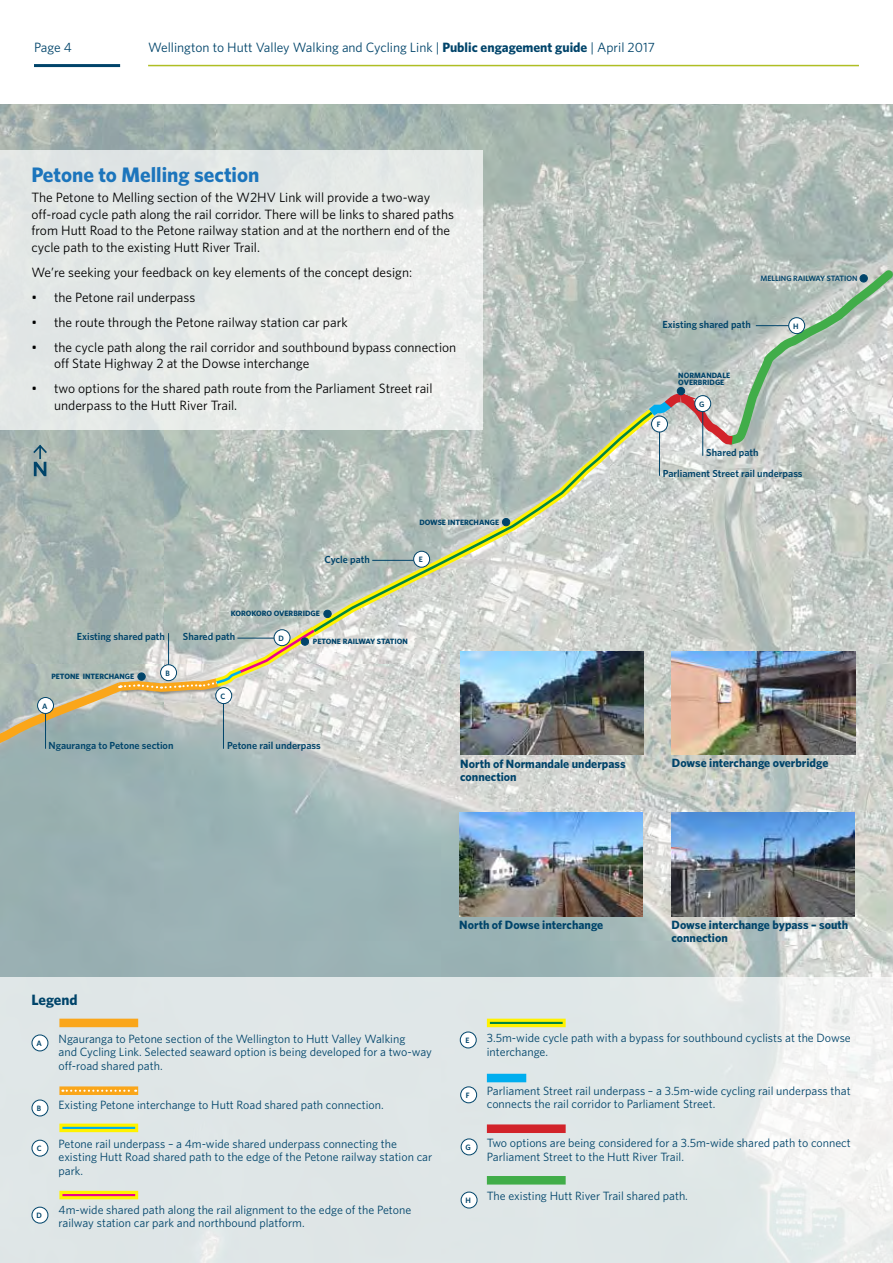
<style>
.page{position:relative;width:893px;height:1263px;background:#fff}
.page>*{position:absolute;margin:0;border:0;box-sizing:border-box;transform-origin:0 0}
.t1{font:700 21px "Whitney";color:#1c75bc}
.t2{font:700 15px "Whitney";color:#00446a}
.t3{font:13.5px/16.5px "Whitney";color:#000}
.t4{font:13.5px "Whitney";color:#00446a}
.t5{font:12px/13.5px "Whitney";color:#00446a}
.t6{font:700 12px/13.5px "Whitney";color:#00446a}
.t7{font:600 10.2px "Whitney";color:#00446a}
.t8{font:600 7.8px "Whitney";color:#00446a}
.t9{font:700 7.65px/7.6px "Whitney";color:#00446a}
.t10{font:600 7.65px "Whitney";color:#00446a}
.s1{font-weight:700}
</style>
<div class="page">
<hr style="left:34px;top:64px;width:86px;height:3px;background:#00446a">
<hr style="left:148px;top:65px;width:711px;height:1px;background:#afbe24">
<img style="left:0;top:104px;width:893px;height:561px">
<img style="left:0;top:665px;width:893px;height:312px">
<svg style="left:302px;top:401px;width:362px;height:242px;background:#c6ccc8"></svg>
<svg style="left:311px;top:409px;width:344px;height:225px;background:#c5cdbf"></svg>
<svg style="left:640px;top:262px;width:253px;height:220px;background:#bec8c0"></svg>
<div style="left:677px;top:387px;width:8px;height:8px;background:#00446a;border-radius:50%"></div>
<div style="left:677px;top:387px;width:8px;height:8px;border:1px solid #00446a;border-radius:50%"></div>
<div style="left:860px;top:275px;width:7px;height:7px;background:#00446a;border-radius:50%"></div>
<div style="left:860px;top:274px;width:8px;height:8px;border:1px solid #00446a;border-radius:50%"></div>
<div style="left:502px;top:518px;width:8px;height:8px;background:#00446a;border-radius:50%"></div>
<div style="left:502px;top:518px;width:8px;height:8px;border:1px solid #00446a;border-radius:50%"></div>
<div style="left:324px;top:610px;width:7px;height:7px;background:#00446a;border-radius:50%"></div>
<div style="left:324px;top:610px;width:7px;height:8px;border:1px solid #00446a;border-radius:50%"></div>
<svg style="left:32px;top:443px;width:17px;height:33px"></svg>
<hr style="left:372px;top:560px;width:50px;height:1px;background:#00446a">
<div style="left:414px;top:551px;width:16px;height:16px;background:#fff;border-radius:50%"></div>
<div style="left:413px;top:551px;width:17px;height:17px;border:1px solid #00446a;border-radius:50%"></div>
<hr style="left:659px;top:424px;width:1px;height:52px;background:#00446a">
<div style="left:651px;top:416px;width:16px;height:16px;background:#fff;border-radius:50%"></div>
<div style="left:651px;top:416px;width:17px;height:16px;border:1px solid #00446a;border-radius:50%"></div>
<hr style="left:702px;top:406px;width:1px;height:50px;background:#00446a">
<div style="left:695px;top:396px;width:16px;height:16px;background:#fff;border-radius:50%"></div>
<div style="left:694px;top:395px;width:17px;height:17px;border:1px solid #00446a;border-radius:50%"></div>
<hr style="left:756px;top:325px;width:41px;height:1px;background:#00446a">
<div style="left:789px;top:318px;width:16px;height:16px;background:#fff;border-radius:50%"></div>
<div style="left:788px;top:317px;width:17px;height:17px;border:1px solid #00446a;border-radius:50%"></div>
<svg style="left:0;top:619px;width:326px;height:143px;background:#bcc2b7"></svg>
<svg style="left:0;top:977px;width:893px;height:286px;background:#e1e8e8"></svg>
<div style="left:32px;top:1035px;width:16px;height:16px;background:#fff;border-radius:50%"></div>
<div style="left:32px;top:1034px;width:16px;height:17px;border:1px solid #00446a;border-radius:50%"></div>
<div style="left:32px;top:1207px;width:16px;height:16px;background:#fff;border-radius:50%"></div>
<div style="left:32px;top:1207px;width:16px;height:16px;border:1px solid #00446a;border-radius:50%"></div>
<div style="left:32px;top:1140px;width:16px;height:16px;background:#fff;border-radius:50%"></div>
<div style="left:32px;top:1140px;width:16px;height:16px;border:1px solid #00446a;border-radius:50%"></div>
<div style="left:32px;top:1100px;width:16px;height:16px;background:#fff;border-radius:50%"></div>
<div style="left:32px;top:1099px;width:16px;height:17px;border:1px solid #00446a;border-radius:50%"></div>
<svg style="left:59px;top:1123px;width:79px;height:9px"></svg>
<hr style="left:62px;top:1127px;width:73px;height:2px;background:#00aeef">
<svg style="left:59px;top:1191px;width:79px;height:8px"></svg>
<hr style="left:62px;top:1194px;width:73px;height:2px;background:#ec008c">
<svg style="left:487px;top:1019px;width:79px;height:8px"></svg>
<hr style="left:490px;top:1022px;width:73px;height:2px;background:#008542">
<div style="left:59px;top:1086px;width:79px;height:9px;background:#faa61a"></div>
<svg style="left:62px;top:1090px;width:74px;height:2px"></svg>
<div style="left:59px;top:1019px;width:79px;height:8px;background:#faa61a"></div>
<div style="left:461px;top:1087px;width:16px;height:16px;background:#fff;border-radius:50%"></div>
<div style="left:460px;top:1086px;width:17px;height:17px;border:1px solid #00446a;border-radius:50%"></div>
<div style="left:461px;top:1139px;width:16px;height:16px;background:#fff;border-radius:50%"></div>
<div style="left:461px;top:1138px;width:16px;height:17px;border:1px solid #00446a;border-radius:50%"></div>
<div style="left:461px;top:1192px;width:16px;height:16px;background:#fff;border-radius:50%"></div>
<div style="left:461px;top:1191px;width:16px;height:17px;border:1px solid #00446a;border-radius:50%"></div>
<div style="left:460px;top:1032px;width:16px;height:16px;background:#fff;border-radius:50%"></div>
<div style="left:460px;top:1031px;width:17px;height:17px;border:1px solid #00446a;border-radius:50%"></div>
<div style="left:487px;top:1074px;width:39px;height:8px;background:#00aeef"></div>
<div style="left:487px;top:1124px;width:79px;height:9px;background:#d2232a"></div>
<div style="left:487px;top:1176px;width:79px;height:8px;background:#41ad49"></div>
<div style="left:0;top:150px;width:483px;height:279px;background:#e5e9e7"></div>
<img style="left:460px;top:651px;width:184px;height:103px">
<img style="left:672px;top:813px;width:183px;height:103px">
<img style="left:672px;top:651px;width:183px;height:103px">
<img style="left:459px;top:813px;width:184px;height:103px">
<p class="t4" style="left:34px;top:39px;width:39px">Page 4</p>
<p class="t4" style="left:148px;top:39px;width:508px">Wellington to Hutt Valley Walking and Cycling Link | <span class="s1">Public engagement guide</span> | April 2017</p>
<h1 class="t1" style="left:32px;top:160px;width:229px">Petone to Melling section</h1>
<p class="t3" style="left:32px;top:189px;width:424px">The Petone to Melling section of the W2HV Link will provide a two-way off-road cycle path along the rail corridor. There will be links to shared paths from Hutt Road to the Petone railway station and at the northern end of the cycle path to the existing Hutt River Trail.</p>
<p class="t3" style="left:32px;top:264px;width:382px">We’re seeking your feedback on key elements of the concept design:</p>
<p class="t3" style="left:32px;top:289px;width:165px">• the Petone rail underpass</p>
<p class="t3" style="left:32px;top:314px;width:318px">• the route through the Petone railway station car park</p>
<p class="t3" style="left:54px;top:339px;width:404px;text-indent:-23px">• the cycle path along the rail corridor and southbound bypass connection off State Highway 2 at the Dowse interchange</p>
<p class="t3" style="left:54px;top:380px;width:380px;text-indent:-23px">• two options for the shared path route from the Parliament Street rail underpass to the Hutt River Trail.</p>
<p class="t10" style="left:760px;top:274px;width:99px">MELLING RAILWAY STATION</p>
<p class="t7" style="left:663px;top:318px;width:90px">Existing shared path</p>
<p class="t8" style="left:793px;top:321px;width:7px">H</p>
<p class="t9" style="left:678px;top:371px;width:53px">NORMANDALE<br>OVERBRIDGE</p>
<p class="t8" style="left:699px;top:399px;width:7px">G</p>
<p class="t8" style="left:657px;top:419px;width:5px">F</p>
<p class="t7" style="left:706px;top:446px;width:54px">Shared path</p>
<p class="t7" style="left:325px;top:553px;width:47px">Cycle path</p>
<p class="t9" style="left:419px;top:518px;width:81px">DOWSE INTERCHANGE</p>
<p class="t8" style="left:419px;top:554px;width:6px">E</p>
<p class="t7" style="left:77px;top:630px;width:90px">Existing shared path</p>
<p class="t9" style="left:51px;top:672px;width:84px">PETONE INTERCHANGE</p>
<p class="t8" style="left:42px;top:701px;width:7px">A</p>
<p class="t8" style="left:166px;top:668px;width:6px">B</p>
<p class="t9" style="left:231px;top:609px;width:91px">KOROKORO OVERBRIDGE</p>
<p class="t7" style="left:183px;top:630px;width:54px">Shared path</p>
<p class="t8" style="left:220px;top:691px;width:6px">C</p>
<p class="t8" style="left:278px;top:633px;width:7px">D</p>
<p class="t9" style="left:313px;top:638px;width:97px">PETONE RAILWAY STATION</p>
<p class="t7" style="left:49px;top:738px;width:126px">Ngauranga to Petone section</p>
<p class="t7" style="left:227px;top:738px;width:95px">Petone rail underpass</p>
<p class="t6" style="left:460px;top:756px;width:167px">North of Normandale underpass connection</p>
<p class="t7" style="left:663px;top:466px;width:141px">Parliament Street rail underpass</p>
<p class="t6" style="left:672px;top:756px;width:158px">Dowse interchange overbridge</p>
<p class="t6" style="left:459px;top:918px;width:146px">North of Dowse interchange</p>
<p class="t6" style="left:672px;top:918px;width:178px">Dowse interchange bypass – south connection</p>
<p class="t2" style="left:32px;top:990px;width:48px">Legend</p>
<p class="t5" style="left:59px;top:1032px;width:375px">Ngauranga to Petone section of the Wellington to Hutt Valley Walking<br>and Cycling Link. Selected seaward option is being developed for a two-way off-road shared path.</p>
<p class="t5" style="left:59px;top:1098px;width:327px">Existing Petone interchange to Hutt Road shared path connection.</p>
<p class="t5" style="left:59px;top:1137px;width:375px">Petone rail underpass – a 4m-wide shared underpass connecting the existing Hutt Road shared path to the edge of the Petone railway station car park.</p>
<p class="t5" style="left:59px;top:1203px;width:354px">4m-wide shared path along the rail alignment to the edge of the Petone railway station car park and northbound platform.</p>
<p class="t8" style="left:36px;top:1038px;width:7px">A</p>
<p class="t8" style="left:37px;top:1103px;width:6px">B</p>
<p class="t8" style="left:37px;top:1143px;width:6px">C</p>
<p class="t8" style="left:36px;top:1210px;width:7px">D</p>
<p class="t8" style="left:465px;top:1035px;width:6px">E</p>
<p class="t8" style="left:466px;top:1090px;width:5px">F</p>
<p class="t8" style="left:466px;top:1142px;width:7px">G</p>
<p class="t8" style="left:466px;top:1195px;width:7px">H</p>
<p class="t5" style="left:487px;top:1031px;width:366px">3.5m-wide cycle path with a bypass for southbound cyclists at the Dowse interchange.</p>
<p class="t5" style="left:487px;top:1084px;width:365px">Parliament Street rail underpass – a 3.5m-wide cycling rail underpass that connects the rail corridor to Parliament Street.</p>
<p class="t5" style="left:487px;top:1136px;width:366px">Two options are being considered for a 3.5m-wide shared path to connect<br>Parliament Street to the Hutt River Trail.</p>
<p class="t5" style="left:487px;top:1189px;width:203px">The existing Hutt River Trail shared path.</p>
</div>
